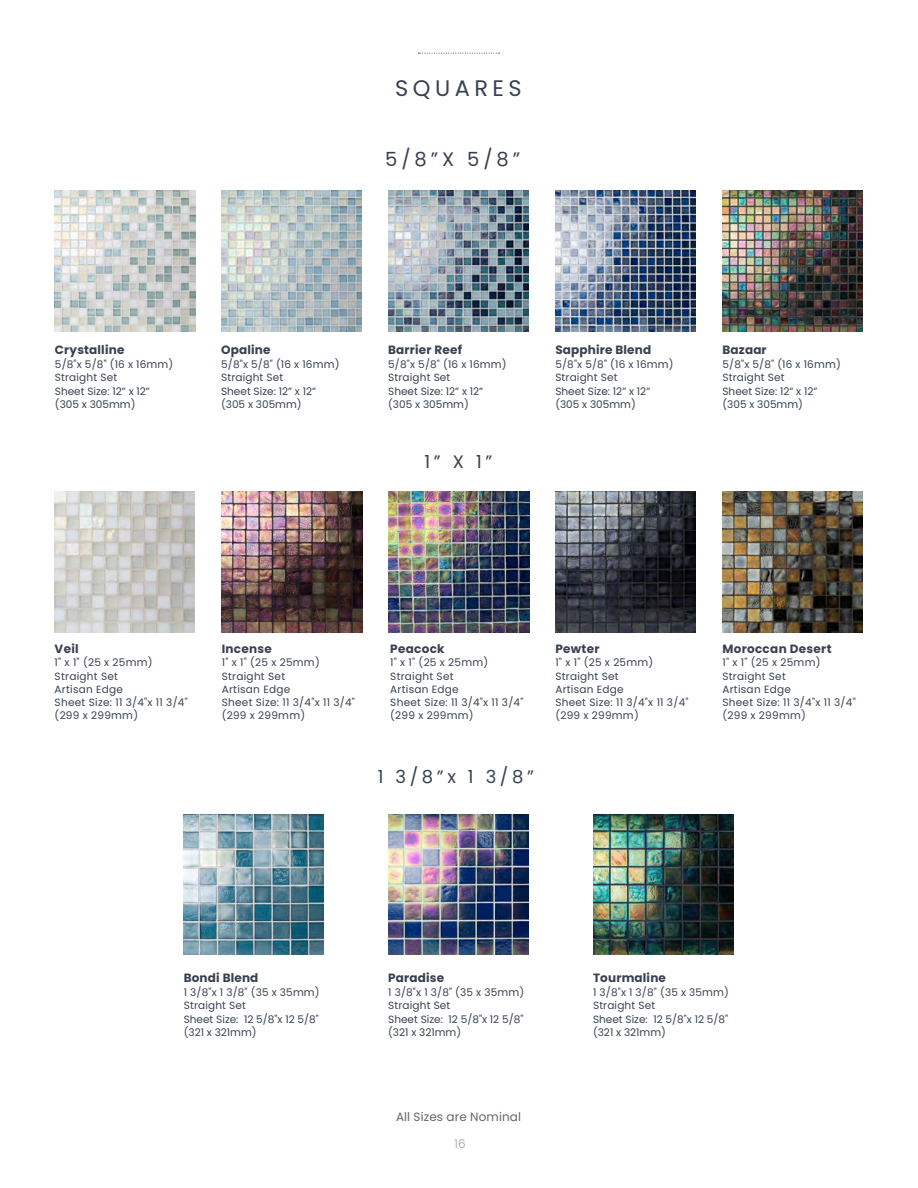
<style>
.page{position:relative;width:918px;height:1188px;background:#fff}
.page>*{position:absolute;margin:0;border:0;box-sizing:border-box;transform-origin:0 0}
.t1{font:22.5px "Poppins";letter-spacing:.2em;color:#394151}
.t2{font:19.5px "Poppins";color:#394151}
.t3{font:18px "Poppins";color:#394151}
.t4{font:700 12px "Poppins";letter-spacing:.015em;color:#394151}
.t5{font:12px "Poppins";letter-spacing:.01em;color:#666}
.t6{font:300 12px "Poppins";color:#9d9b9f}
.t7{font:10.5px/13.5px "Poppins";letter-spacing:.015em;color:#394151}
</style>
<div class="page">
<img style="left:55px;top:191px;width:140px;height:140px">
<img style="left:221px;top:191px;width:141px;height:140px">
<img style="left:388px;top:191px;width:141px;height:140px">
<img style="left:555px;top:191px;width:141px;height:140px">
<img style="left:722px;top:191px;width:141px;height:140px">
<img style="left:183px;top:814px;width:141px;height:141px">
<img style="left:388px;top:814px;width:141px;height:141px">
<img style="left:593px;top:814px;width:140px;height:141px">
<img style="left:222px;top:492px;width:140px;height:140px">
<img style="left:555px;top:492px;width:141px;height:140px">
<img style="left:722px;top:492px;width:141px;height:140px">
<img style="left:54px;top:492px;width:141px;height:140px">
<img style="left:389px;top:492px;width:140px;height:140px">
<svg style="left:418px;top:53px;width:82px;height:1px"></svg>
<h1 class="t1" style="left:395px;top:75px;width:128px">SQUARES</h1>
<h2 class="t2" style="left:385px;top:148px;width:136px">5/8”X 5/8”</h2>
<p class="t4" style="left:55px;top:343px;width:71px">Crystalline</p>
<p class="t7" style="left:55px;top:357px;width:120px">5/8"x 5/8" (16 x 16mm)<br>Straight Set<br>Sheet Size: 12” x 12” (305 x 305mm)</p>
<p class="t4" style="left:221px;top:343px;width:51px">Opaline</p>
<p class="t7" style="left:221px;top:357px;width:120px">5/8"x 5/8" (16 x 16mm)<br>Straight Set<br>Sheet Size: 12” x 12” (305 x 305mm)</p>
<p class="t4" style="left:388px;top:343px;width:75px">Barrier Reef</p>
<p class="t7" style="left:388px;top:357px;width:120px">5/8"x 5/8" (16 x 16mm)<br>Straight Set<br>Sheet Size: 12” x 12” (305 x 305mm)</p>
<h3 class="t3" style="left:425px;top:452px;width:69px">1” X 1”</h3>
<p class="t4" style="left:555px;top:343px;width:97px">Sapphire Blend</p>
<p class="t7" style="left:555px;top:357px;width:120px">5/8"x 5/8" (16 x 16mm)<br>Straight Set<br>Sheet Size: 12” x 12” (305 x 305mm)</p>
<p class="t4" style="left:722px;top:343px;width:46px">Bazaar</p>
<p class="t7" style="left:722px;top:357px;width:120px">5/8"x 5/8" (16 x 16mm)<br>Straight Set<br>Sheet Size: 12” x 12” (305 x 305mm)</p>
<p class="t4" style="left:55px;top:642px;width:26px">Veil</p>
<p class="t7" style="left:55px;top:656px;width:135px">1" x 1" (25 x 25mm)<br>Straight Set<br>Artisan Edge<br>Sheet Size: 11 3/4"x 11 3/4" (299 x 299mm)</p>
<p class="t4" style="left:222px;top:642px;width:52px">Incense</p>
<p class="t7" style="left:222px;top:656px;width:135px">1" x 1" (25 x 25mm)<br>Straight Set<br>Artisan Edge<br>Sheet Size: 11 3/4"x 11 3/4" (299 x 299mm)</p>
<p class="t4" style="left:390px;top:642px;width:56px">Peacock</p>
<p class="t7" style="left:390px;top:656px;width:135px">1" x 1" (25 x 25mm)<br>Straight Set<br>Artisan Edge<br>Sheet Size: 11 3/4"x 11 3/4" (299 x 299mm)</p>
<h3 class="t3" style="left:378px;top:767px;width:158px">1 3/8”x 1 3/8”</h3>
<p class="t4" style="left:555px;top:642px;width:46px">Pewter</p>
<p class="t7" style="left:555px;top:656px;width:135px">1" x 1" (25 x 25mm)<br>Straight Set<br>Artisan Edge<br>Sheet Size: 11 3/4"x 11 3/4" (299 x 299mm)</p>
<p class="t4" style="left:722px;top:642px;width:111px">Moroccan Desert</p>
<p class="t7" style="left:722px;top:656px;width:135px">1" x 1" (25 x 25mm)<br>Straight Set<br>Artisan Edge<br>Sheet Size: 11 3/4"x 11 3/4" (299 x 299mm)</p>
<p class="t4" style="left:184px;top:971px;width:76px">Bondi Blend</p>
<p class="t7" style="left:184px;top:985px;width:138px">1 3/8"x 1 3/8" (35 x 35mm)<br>Straight Set<br>Sheet Size: 12 5/8"x 12 5/8" (321 x 321mm)</p>
<p class="t4" style="left:388px;top:971px;width:57px">Paradise</p>
<p class="t7" style="left:388px;top:985px;width:138px">1 3/8"x 1 3/8" (35 x 35mm)<br>Straight Set<br>Sheet Size: 12 5/8"x 12 5/8" (321 x 321mm)</p>
<p class="t5" style="left:396px;top:1110px;width:127px">All Sizes are Nominal</p>
<p class="t6" style="left:455px;top:1137px;width:13px">16</p>
<p class="t4" style="left:593px;top:971px;width:74px">Tourmaline</p>
<p class="t7" style="left:593px;top:985px;width:138px">1 3/8"x 1 3/8" (35 x 35mm)<br>Straight Set<br>Sheet Size: 12 5/8"x 12 5/8" (321 x 321mm)</p>
</div>
